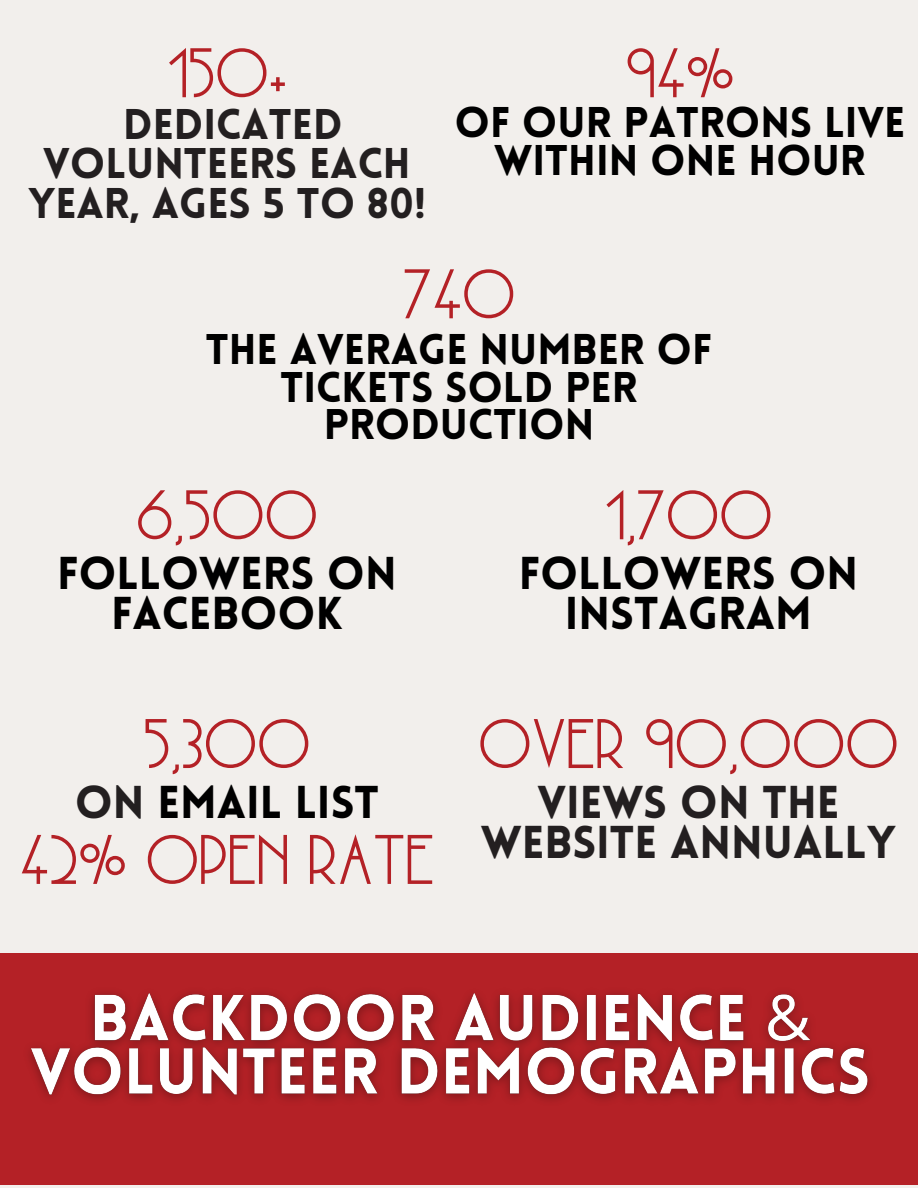
<style>
.page{position:relative;width:918px;height:1188px;background:#f2efec}
.page>*{position:absolute;margin:0;border:0;box-sizing:border-box;transform-origin:0 0}
.t1{font:75px "Metropolis";color:#b42126}
.t2{font:900 45px/40.5px "Lovelo";color:#000;text-align:center}
.t3{font:900 45px/40.5px "Lovelo";color:#231f20;text-align:center}
.t4{font:900 42px/37.2px "Lovelo";color:#000;text-align:center}
.t5{font:900 42px/39.3px "Lovelo";color:#231f20;text-align:center}
.s1{color:#231f20}
</style>
<div class="page">
<div style="left:0;top:953px;width:918px;height:232px;background:#b42126"></div>
<img style="left:29px;top:992px;width:842px;height:109px">
<p class="t1" style="left:167px;top:34px;width:122px">150+</p>
<p class="t5" style="left:28px;top:109px;width:399px">DEDICATED<br>VOLUNTEERS EACH<br>YEAR, AGES 5 TO 80!</p>
<p class="t1" style="left:625px;top:34px;width:111px">94%</p>
<p class="t4" style="left:455px;top:107px;width:452px;line-height:38.2px">OF OUR PATRONS LIVE<br>WITHIN ONE HOUR</p>
<p class="t1" style="left:403px;top:256px;width:114px">740</p>
<p class="t4" style="left:206px;top:335px;width:508px">THE AVERAGE NUMBER OF<br>TICKETS SOLD PER<br>PRODUCTION</p>
<p class="t1" style="left:136px;top:477px;width:183px">6,500</p>
<p class="t2" style="left:57px;top:557px;width:341px">FOLLOWERS ON<br>FACEBOOK</p>
<p class="t1" style="left:143px;top:705px;width:169px">5,300</p>
<p class="t2" style="left:75px;top:786px;width:306px"><span class="s1">ON</span> EMAIL LIST</p>
<p class="t1" style="left:20px;top:821px;width:416px">42% OPEN RATE</p>
<p class="t1" style="left:604px;top:477px;width:170px">1,700</p>
<p class="t2" style="left:519px;top:557px;width:341px">FOLLOWERS ON<br>INSTAGRAM</p>
<p class="t1" style="left:478px;top:705px;width:422px">OVER 90,000</p>
<p class="t3" style="left:481px;top:786px;width:417px">VIEWS ON THE<br>WEBSITE ANNUALLY</p>
</div>
